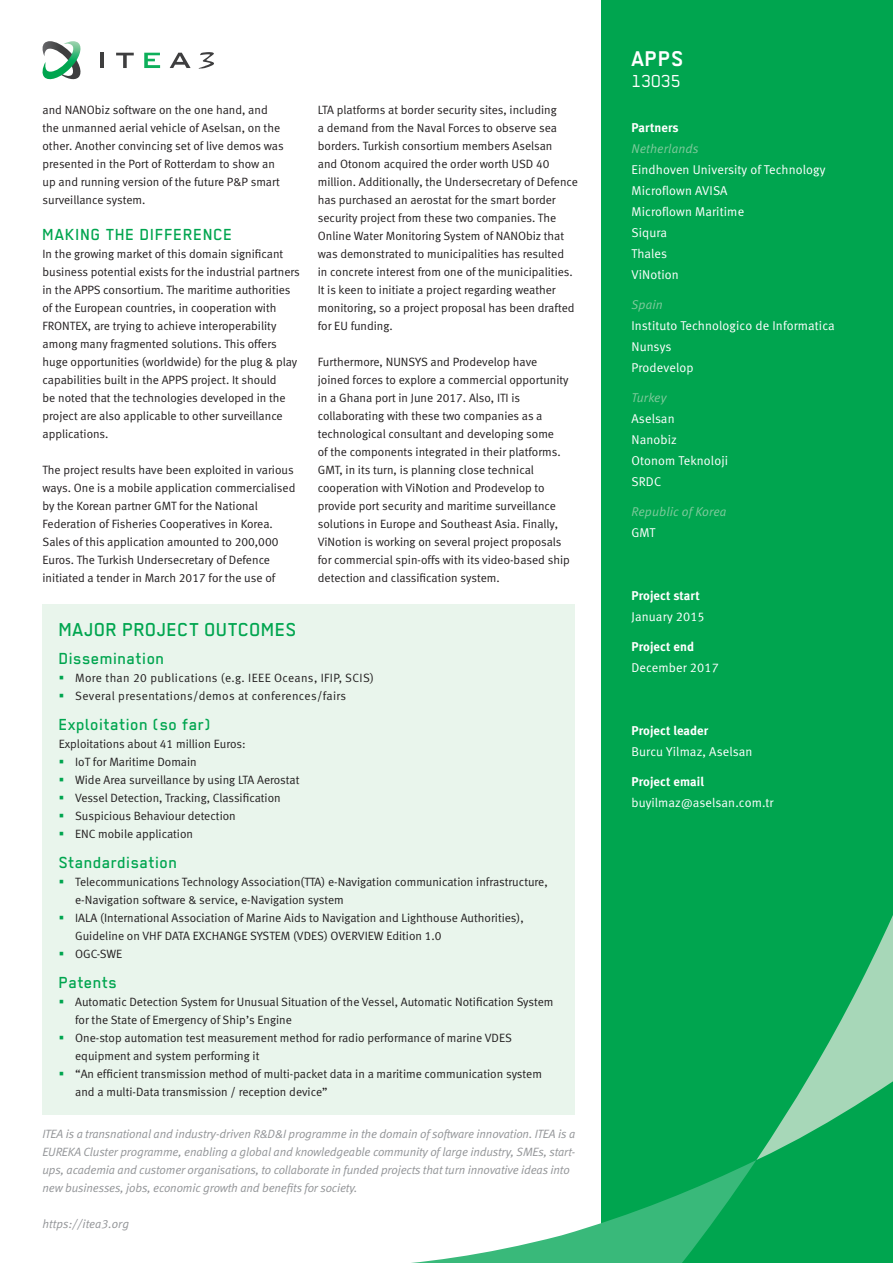
<style>
.page{position:relative;width:893px;height:1263px;background:#fff}
.page>*{position:absolute;margin:0;border:0;box-sizing:border-box;transform-origin:0 0}
.body{font:700 24px "Regular";color:#fff}
.header-1{font:500 21px "Regular";letter-spacing:.01em;color:#00a54f}
.body-2{font:19.5px "Regular";letter-spacing:.01em;color:#fff}
.header-1-2{font:500 18px "Regular";letter-spacing:.03em;color:#00a54f}
.body-3{font:12.75px "Meta Normal LF";letter-spacing:.01em;color:#fff}
.body-4{font:12.75px "Meta Bold LF";letter-spacing:.01em;color:#fff}
.body-5{font:italic 12.75px/21px "Meta Normal LF";letter-spacing:.01em;color:#80ca9c}
.body-6{font:12px/18px "Meta Normal LF";color:#231f20}
.body-7{font:italic 12px/18px "Meta Normal LF";letter-spacing:-.01em;color:#939598}
.body-8{font:12px "Meta Normal LF";letter-spacing:.03em;color:#231f20}
.header-1-3{font:12px "Meta Normal LF";color:#231f20}
.s1{font-family:"Meta Bold LF";font-style:normal;color:#fff}
</style>
<div class="page">
<div style="left:602px;top:0;width:291px;height:1263px;background:#00a54f"></div>
<svg style="left:756px;top:915px;width:137px;height:245px"></svg>
<svg style="left:411px;top:1160px;width:345px;height:103px"></svg>
<div style="left:43px;top:604px;width:532px;height:510px;background:#e9f5ec"></div>
<svg style="left:42px;top:41px;width:39px;height:39px"></svg>
<hr style="left:101px;top:53px;width:3px;height:15px;background:#3e3e3f">
<svg style="left:116px;top:53px;width:18px;height:15px"></svg>
<svg style="left:170px;top:53px;width:21px;height:15px"></svg>
<svg style="left:144px;top:53px;width:16px;height:15px"></svg>
<svg style="left:199px;top:52px;width:15px;height:17px"></svg>
<p class="body-6" style="left:43px;top:100px;width:243px">and NANObiz software on the one hand, and the unmanned aerial vehicle of Aselsan, on the other. Another convincing set of live demos was presented in the Port of Rotterdam to show an up and running version of the future P&amp;P smart surveillance system.</p>
<p class="header-1-2" style="left:43px;top:224px;width:192px">MAKING THE DIFFERENCE</p>
<p class="body-6" style="left:43px;top:244px;width:259px">In the growing market of this domain significant business potential exists for the industrial partners in the APPS consortium. The maritime authorities of the European countries, in cooperation with FRONTEX, are trying to achieve interoperability among many fragmented solutions. This offers huge opportunities (worldwide) for the plug &amp; play capabilities built in the APPS project. It should<br>be noted that the technologies developed in the project are also applicable to other surveillance applications.</p>
<p class="body-6" style="left:43px;top:460px;width:254px">The project results have been exploited in various ways. One is a mobile application commercialised by the Korean partner GMT for the National Federation of Fisheries Cooperatives in Korea.<br>Sales of this application amounted to 200,000<br>Euros. The Turkish Undersecretary of Defence initiated a tender in March 2017 for the use of</p>
<p class="header-1" style="left:59px;top:618px;width:240px">MAJOR PROJECT OUTCOMES</p>
<p class="body-6" style="left:318px;top:100px;width:262px">LTA platforms at border security sites, including<br>a demand from the Naval Forces to observe sea borders. Turkish consortium members Aselsan<br>and Otonom acquired the order worth USD 40 million. Additionally, the Undersecretary of Defence has purchased an aerostat for the smart border security project from these two companies. The Online Water Monitoring System of NANObiz that was demonstrated to municipalities has resulted<br>in concrete interest from one of the municipalities.<br>It is keen to initiate a project regarding weather monitoring, so a project proposal has been drafted for EU funding.</p>
<p class="body-6" style="left:318px;top:352px;width:254px">Furthermore, NUNSYS and Prodevelop have joined forces to explore a commercial opportunity in a Ghana port in June 2017. Also, ITI is collaborating with these two companies as a technological consultant and developing some<br>of the components integrated in their platforms.<br>GMT, in its turn, is planning close technical cooperation with ViNotion and Prodevelop to provide port security and maritime surveillance solutions in Europe and Southeast Asia. Finally, ViNotion is working on several project proposals for commercial spin-offs with its video-based ship detection and classification system.</p>
<p class="header-1-2" style="left:59px;top:648px;width:107px">Dissemination</p>
<p class="body-8" style="left:75px;top:670px;width:300px">More than 20 publications (e.g. IEEE Oceans, IFIP, SCIS)</p>
<p class="body-8" style="left:75px;top:688px;width:273px">Several presentations/demos at conferences/fairs</p>
<p class="header-1-2" style="left:59px;top:714px;width:154px">Exploitation (so far)</p>
<p class="header-1-3" style="left:59px;top:736px;width:189px">Exploitations about 41 million Euros:</p>
<p class="body-6" style="left:75px;top:752px;width:123px">IoT for Maritime Domain</p>
<p class="body-6" style="left:75px;top:770px;width:226px">Wide Area surveillance by using LTA Aerostat</p>
<p class="body-6" style="left:75px;top:788px;width:207px">Vessel Detection, Tracking, Classification</p>
<p class="body-6" style="left:75px;top:806px;width:162px">Suspicious Behaviour detection</p>
<p class="body-6" style="left:75px;top:824px;width:119px">ENC mobile application</p>
<p class="header-1-2" style="left:59px;top:852px;width:120px">Standardisation</p>
<p class="body-6" style="left:75px;top:872px;width:474px">Telecommunications Technology Association(TTA) e-Navigation communication infrastructure, e-Navigation software &amp; service, e-Navigation system</p>
<p class="body-6" style="left:75px;top:908px;width:450px">IALA (International Association of Marine Aids to Navigation and Lighthouse Authorities),<br>Guideline on VHF DATA EXCHANGE SYSTEM (VDES) OVERVIEW Edition 1.0</p>
<p class="body-6" style="left:75px;top:944px;width:49px">OGC-SWE</p>
<p class="header-1-2" style="left:59px;top:972px;width:60px">Patents</p>
<p class="body-6" style="left:75px;top:992px;width:480px">Automatic Detection System for Unusual Situation of the Vessel, Automatic Notification System for the State of Emergency of Ship’s Engine</p>
<p class="body-6" style="left:75px;top:1028px;width:438px">One-stop automation test measurement method for radio performance of marine VDES equipment and system performing it</p>
<p class="body-6" style="left:75px;top:1064px;width:468px">“An efficient transmission method of multi-packet data in a maritime communication system and a multi-Data transmission / reception device”</p>
<p class="body-7" style="left:43px;top:1125px;width:534px">ITEA is a transnational and industry-driven R&amp;D&amp;I programme in the domain of software innovation. ITEA is a EUREKA Cluster programme, enabling a global and knowledgeable community of large industry, SMEs, start&shy;ups, academia and customer organisations, to collaborate in funded projects that turn innovative ideas into new businesses, jobs, economic growth and benefits for society.</p>
<p class="body-7" style="left:43px;top:1215px;width:88px">https://itea3.org</p>
<p class="body" style="left:631px;top:45px;width:54px">APPS</p>
<p class="body-2" style="left:631px;top:70px;width:50px">13035</p>
<p class="body-5" style="left:631px;top:117px;width:69px"><span class="s1">Partners<br></span>Netherlands</p>
<p class="body-3" style="left:631px;top:163px;width:196px">Eindhoven University of Technology</p>
<p class="body-3" style="left:631px;top:184px;width:98px">Microflown AVISA</p>
<p class="body-3" style="left:631px;top:205px;width:114px">Microflown Maritime</p>
<p class="body-3" style="left:631px;top:226px;width:37px">Siqura</p>
<p class="body-3" style="left:631px;top:247px;width:37px">Thales</p>
<p class="body-3" style="left:631px;top:268px;width:49px">ViNotion</p>
<p class="body-5" style="left:631px;top:294px;width:33px">Spain</p>
<p class="body-3" style="left:631px;top:319px;width:205px">Instituto Technologico de Informatica</p>
<p class="body-3" style="left:631px;top:340px;width:42px">Nunsys</p>
<p class="body-3" style="left:631px;top:361px;width:64px">Prodevelop</p>
<p class="body-5" style="left:631px;top:387px;width:36px">Turkey</p>
<p class="body-3" style="left:631px;top:412px;width:45px">Aselsan</p>
<p class="body-3" style="left:631px;top:433px;width:47px">Nanobiz</p>
<p class="body-3" style="left:631px;top:454px;width:98px">Otonom Teknoloji</p>
<p class="body-3" style="left:631px;top:475px;width:31px">SRDC</p>
<p class="body-5" style="left:631px;top:501px;width:96px">Republic of Korea</p>
<p class="body-3" style="left:631px;top:526px;width:25px">GMT</p>
<p class="body-4" style="left:631px;top:588px;width:70px">Project start</p>
<p class="body-3" style="left:631px;top:610px;width:75px">January 2015</p>
<p class="body-4" style="left:631px;top:639px;width:64px">Project end</p>
<p class="body-3" style="left:631px;top:661px;width:89px">December 2017</p>
<p class="body-4" style="left:631px;top:723px;width:78px">Project leader</p>
<p class="body-3" style="left:631px;top:745px;width:123px">Burcu Yilmaz, Aselsan</p>
<p class="body-4" style="left:631px;top:774px;width:74px">Project email</p>
<p class="body-3" style="left:631px;top:796px;width:144px">buyilmaz@aselsan.com.tr</p>
</div>
